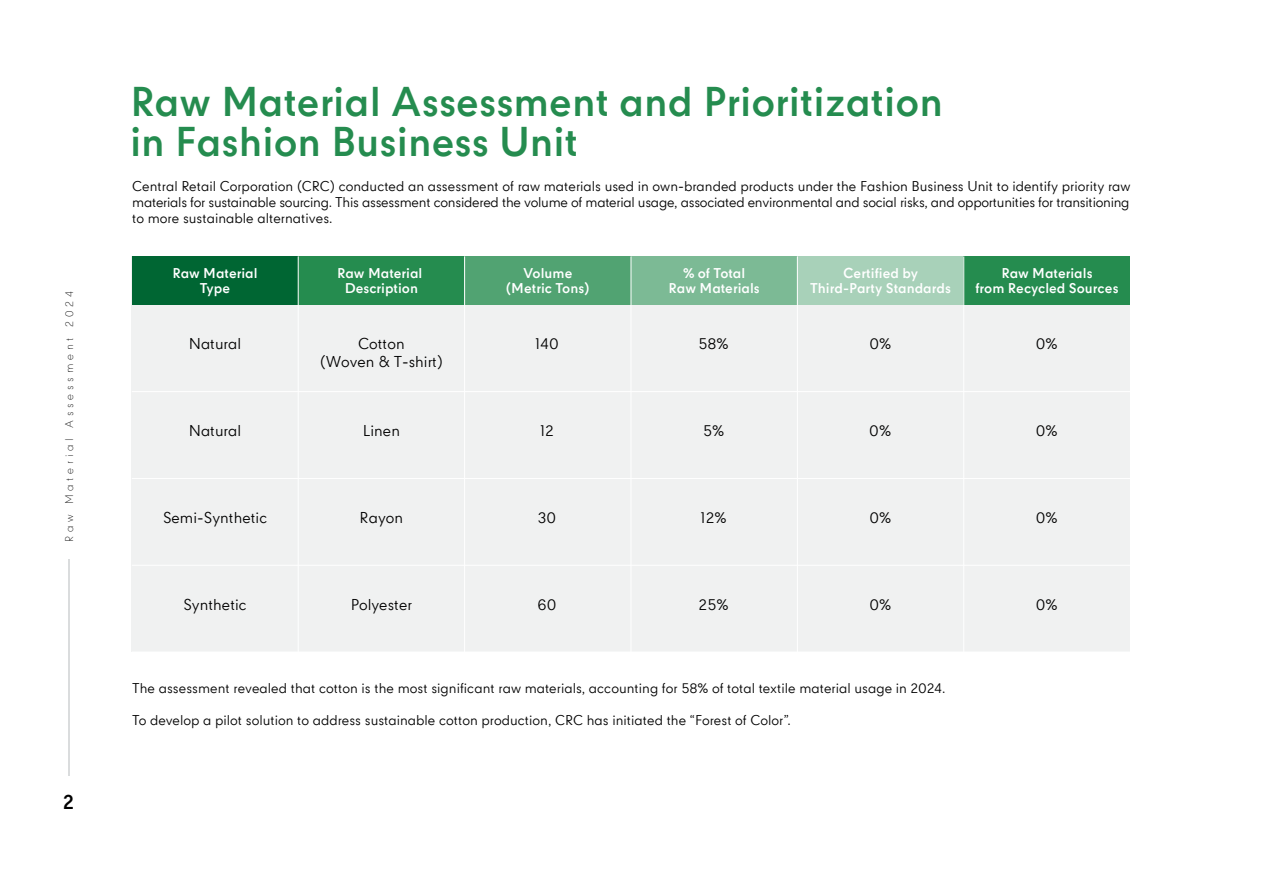
<style>
.page{position:relative;width:1263px;height:893px;background:#fff}
.page>*{position:absolute;margin:0;border:0;box-sizing:border-box;transform-origin:0 0}
.t1{font:700 39.75px/40.2px "CPN";color:#258c4f}
.t2{font:700 19.5px "CPN";color:#000101}
.t3{font:15px/18px "CPN";color:#000;text-align:center}
.t4{font:13.5px/15.8px "CPN";color:#000;text-align:justify}
.t5{font:700 13.5px/15px "CPN";color:#fff;text-align:center}
.t6{font:300 10.5px "CPN";letter-spacing:.36em;color:#000101}
</style>
<div class="page">
<div style="left:132px;top:256px;width:998px;height:396px;background:#f0f1f1"></div>
<div style="left:132px;top:256px;width:166px;height:49px;background:#063"></div>
<div style="left:298px;top:256px;width:167px;height:49px;background:#258c4f"></div>
<div style="left:465px;top:256px;width:166px;height:49px;background:#51a372"></div>
<div style="left:631px;top:256px;width:166px;height:49px;background:#7cba95"></div>
<div style="left:797px;top:256px;width:167px;height:49px;background:#a8d1b9"></div>
<div style="left:964px;top:256px;width:166px;height:49px;background:#258c4f"></div>
<hr style="left:132px;top:391px;width:998px;height:1px;background:#fff">
<hr style="left:132px;top:478px;width:998px;height:1px;background:#fff">
<hr style="left:132px;top:565px;width:998px;height:1px;background:#fff">
<hr style="left:298px;top:256px;width:1px;height:396px;background:#fff">
<hr style="left:464px;top:256px;width:1px;height:396px;background:#fff">
<hr style="left:631px;top:256px;width:1px;height:396px;background:#fff">
<hr style="left:797px;top:256px;width:1px;height:396px;background:#fff">
<hr style="left:963px;top:256px;width:1px;height:396px;background:#fff">
<hr style="left:68px;top:560px;width:2px;height:216px;background:#dadcdd">
<p class="t6" style="left:62px;top:542px;width:252px;rotate:-90deg">Raw Material Assessment 2024</p>
<h2 class="t2" style="left:63px;top:791px;width:13px">2</h2>
<h1 class="t1" style="left:130px;top:82px;width:814px">Raw Material Assessment and Prioritization in Fashion Business Unit</h1>
<p class="t4" style="left:132px;top:180px;width:1000px">Central Retail Corporation (CRC) conducted an assessment of raw materials used in own-branded products under the Fashion Business Unit to identify priority raw materials for sustainable sourcing. This assessment considered the volume of material usage, associated environmental and social risks, and opportunities for transitioning to more sustainable alternatives.</p>
<p class="t5" style="left:172px;top:265px;width:87px">Raw Material<br>Type</p>
<p class="t5" style="left:337px;top:265px;width:87px">Raw Material<br>Description</p>
<p class="t5" style="left:506px;top:265px;width:85px">Volume (Metric Tons)</p>
<p class="t5" style="left:669px;top:265px;width:93px">% of Total<br>Raw Materials</p>
<p class="t5" style="left:810px;top:265px;width:142px">Certified by<br>Third-Party Standards</p>
<p class="t5" style="left:975px;top:265px;width:145px">Raw Materials<br>from Recycled Sources</p>
<p class="t3" style="left:189px;top:336px;width:54px">Natural</p>
<p class="t3" style="left:320px;top:336px;width:124px">Cotton<br>(Woven &amp; T-shirt)</p>
<p class="t3" style="left:535px;top:336px;width:25px">140</p>
<p class="t3" style="left:698px;top:336px;width:32px">58%</p>
<p class="t3" style="left:869px;top:336px;width:23px">0%</p>
<p class="t3" style="left:1036px;top:336px;width:23px">0%</p>
<p class="t3" style="left:189px;top:423px;width:54px">Natural</p>
<p class="t3" style="left:363px;top:423px;width:39px">Linen</p>
<p class="t3" style="left:540px;top:423px;width:15px">12</p>
<p class="t3" style="left:703px;top:423px;width:23px">5%</p>
<p class="t3" style="left:869px;top:423px;width:23px">0%</p>
<p class="t3" style="left:1036px;top:423px;width:23px">0%</p>
<p class="t3" style="left:163px;top:510px;width:105px">Semi-Synthetic</p>
<p class="t3" style="left:360px;top:510px;width:45px">Rayon</p>
<p class="t3" style="left:538px;top:510px;width:20px">30</p>
<p class="t3" style="left:701px;top:510px;width:28px">12%</p>
<p class="t3" style="left:869px;top:510px;width:23px">0%</p>
<p class="t3" style="left:1036px;top:510px;width:23px">0%</p>
<p class="t3" style="left:183px;top:597px;width:65px">Synthetic</p>
<p class="t3" style="left:351px;top:597px;width:63px">Polyester</p>
<p class="t3" style="left:538px;top:597px;width:20px">60</p>
<p class="t3" style="left:699px;top:597px;width:32px">25%</p>
<p class="t3" style="left:869px;top:597px;width:23px">0%</p>
<p class="t3" style="left:1036px;top:597px;width:23px">0%</p>
<p class="t4" style="left:132px;top:682px;width:815px">The assessment revealed that cotton is the most significant raw materials, accounting for 58% of total textile material usage in 2024.</p>
<p class="t4" style="left:132px;top:713px;width:660px">To develop a pilot solution to address sustainable cotton production, CRC has initiated the “Forest of Color”.</p>
</div>
